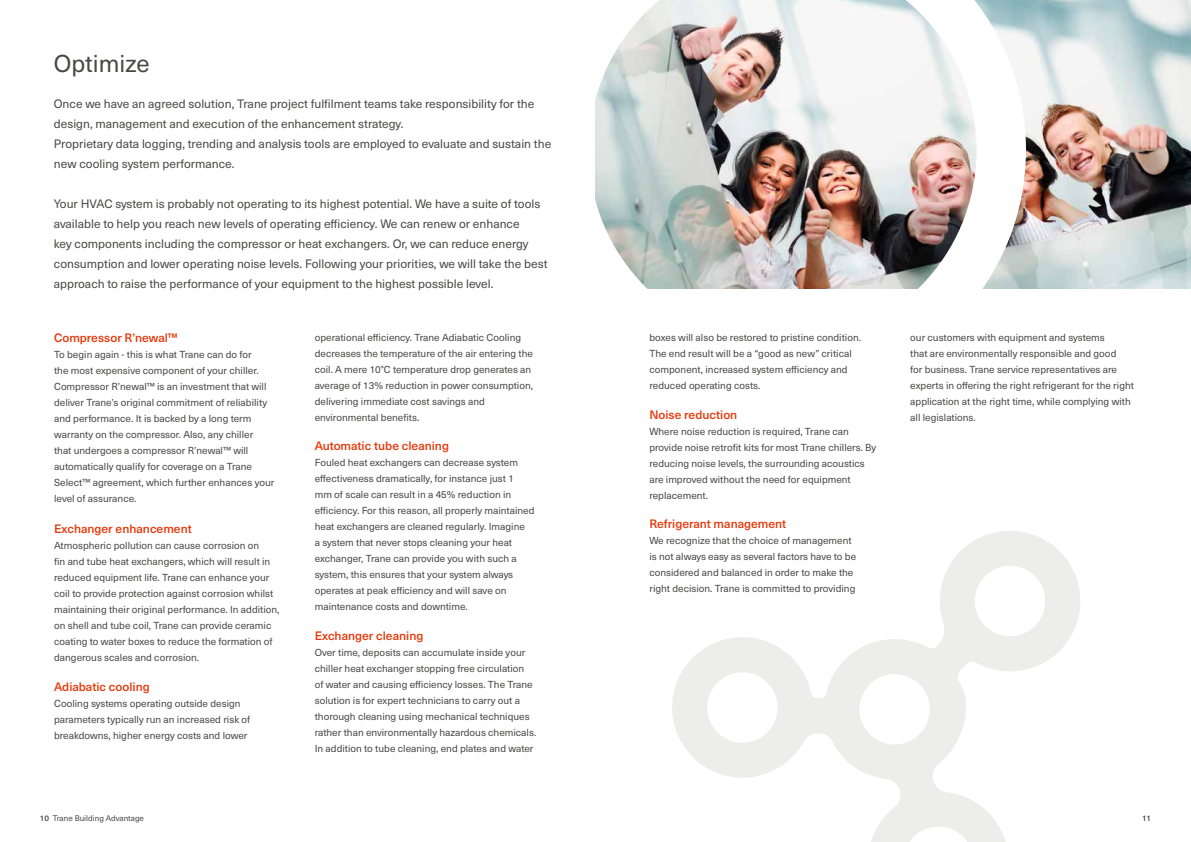
<style>
.page{position:relative;width:1191px;height:842px;background:#fff}
.page>*{position:absolute;margin:0;border:0;box-sizing:border-box;transform-origin:0 0}
.t1{font:24px "Neue Haas Unica W1 G";color:#484847}
.t2{font:12px/20px "Neue Haas Unica W1 G";color:#484847}
.t3{font:500 12px "Neue Haas Unica W1 G";color:#e63608}
.t4{font:10px/16px "Neue Haas Unica W1 G";color:#484847}
.t5{font:8px "Neue Haas Unica W1 G";color:#484847}
.t6{font:500 8px "Neue Haas Unica W1 G";color:#484847}
.s1{font-weight:500}
</style>
<div class="page">
<svg style="left:672px;top:531px;width:408px;height:311px"></svg>
<img style="left:1026px;top:0;width:165px;height:288px">
<img style="left:595px;top:0;width:431px;height:289px">
<h1 class="t1" style="left:54px;top:46px;width:97px">Optimize</h1>
<p class="t2" style="left:54px;top:93px;width:499px">Once we have an agreed solution, Trane project fulfilment teams take responsibility for the design, management and execution of the enhancement strategy.<br>Proprietary data logging, trending and analysis tools are employed to evaluate and sustain the new cooling system performance.</p>
<p class="t2" style="left:54px;top:193px;width:495px">Your HVAC system is probably not operating to its highest potential. We have a suite of tools available to help you reach new levels of operating efficiency. We can renew or enhance<br>key components including the compressor or heat exchangers. Or, we can reduce energy consumption and lower operating noise levels. Following your priorities, we will take the best approach to raise the performance of your equipment to the highest possible level.</p>
<p class="t3" style="left:54px;top:329px;width:125px">Compressor R’newal™</p>
<p class="t4" style="left:54px;top:346px;width:222px">To begin again - this is what Trane can do for<br>the most expensive component of your chiller.<br>Compressor R’newal™ is an investment that will deliver Trane’s original commitment of reliability and performance. It is backed by a long term warranty on the compressor. Also, any chiller<br>that undergoes a compressor R’newal™ will automatically qualify for coverage on a Trane Select™ agreement, which further enhances your level of assurance.</p>
<p class="t3" style="left:54px;top:519px;width:139px">Exchanger enhancement</p>
<p class="t4" style="left:54px;top:537px;width:227px">Atmospheric pollution can cause corrosion on<br>fin and tube heat exchangers, which will result in reduced equipment life. Trane can enhance your coil to provide protection against corrosion whilst maintaining their original performance. In addition, on shell and tube coil, Trane can provide ceramic coating to water boxes to reduce the formation of dangerous scales and corrosion.</p>
<p class="t3" style="left:54px;top:678px;width:97px">Adiabatic cooling</p>
<p class="t4" style="left:54px;top:695px;width:198px">Cooling systems operating outside design parameters typically run an increased risk of breakdowns, higher energy costs and lower</p>
<p class="t4" style="left:315px;top:329px;width:220px">operational efficiency. Trane Adiabatic Cooling decreases the temperature of the air entering the coil. A mere 10°C temperature drop generates an average of 13% reduction in power consumption, delivering immediate cost savings and environmental benefits.</p>
<p class="t3" style="left:315px;top:436px;width:136px">Automatic tube cleaning</p>
<p class="t4" style="left:315px;top:453px;width:221px">Fouled heat exchangers can decrease system effectiveness dramatically, for instance just 1<br>mm of scale can result in a 45% reduction in efficiency. For this reason, all properly maintained heat exchangers are cleaned regularly. Imagine<br>a system that never stops cleaning your heat exchanger, Trane can provide you with such a system, this ensures that your system always operates at peak efficiency and will save on maintenance costs and downtime.</p>
<p class="t3" style="left:315px;top:627px;width:110px">Exchanger cleaning</p>
<p class="t4" style="left:315px;top:644px;width:223px">Over time, deposits can accumulate inside your chiller heat exchanger stopping free circulation<br>of water and causing efficiency losses. The Trane solution is for expert technicians to carry out a thorough cleaning using mechanical techniques rather than environmentally hazardous chemicals.<br>In addition to tube cleaning, end plates and water</p>
<p class="t4" style="left:649px;top:329px;width:213px">boxes will also be restored to pristine condition.<br>The end result will be a “good as new” critical component, increased system efficiency and reduced operating costs.</p>
<p class="t3" style="left:649px;top:406px;width:89px">Noise reduction</p>
<p class="t4" style="left:649px;top:423px;width:228px">Where noise reduction is required, Trane can provide noise retrofit kits for most Trane chillers. By reducing noise levels, the surrounding acoustics are improved without the need for equipment replacement.</p>
<p class="t3" style="left:649px;top:515px;width:138px">Refrigerant management</p>
<p class="t4" style="left:649px;top:532px;width:208px">We recognize that the choice of management is not always easy as several factors have to be considered and balanced in order to make the right decision. Trane is committed to providing</p>
<p class="t4" style="left:910px;top:329px;width:225px">our customers with equipment and systems<br>that are environmentally responsible and good<br>for business. Trane service representatives are experts in offering the right refrigerant for the right application at the right time, while complying with all legislations.</p>
<p class="t5" style="left:40px;top:812px;width:106px"><span class="s1">10</span> Trane Building Advantage</p>
<p class="t6" style="left:1142px;top:812px;width:11px">11</p>
</div>
